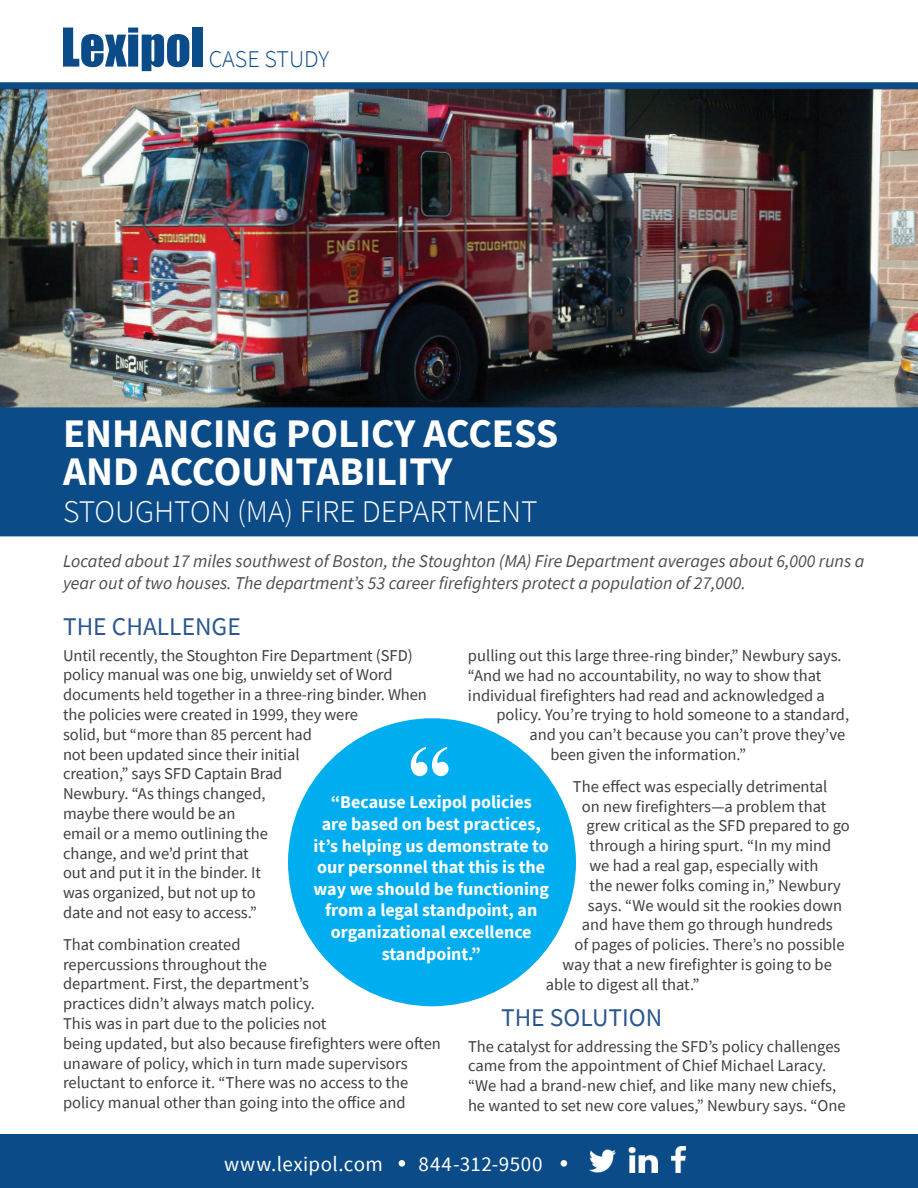
<style>
.page{position:relative;width:918px;height:1188px;background:#fff}
.page>*{position:absolute;margin:0;border:0;box-sizing:border-box;transform-origin:0 0}
.t1{font:700 90px "Times New Roman";color:#fff}
.t2{font:700 40.5px/37.5px "Source Sans Pro";color:#fff}
.t3{font:300 31.5px "Source Sans Pro";color:#fff}
.t4{font:25.5px "Source Sans Pro";color:#2b578f}
.t5{font:300 24px "Source Sans Pro";color:#0b4b87}
.t6{font:21px "Source Sans Pro";letter-spacing:.025em;color:#fff}
.t7{font:700 18px/21.6px "Source Sans Pro";color:#fff;text-align:center}
.t8{font:italic 18px/21.6px "Source Sans Pro";color:#4b4c4d}
.t9{font:16.5px/19.8px "Source Sans Pro";color:#3e3e3f}
</style>
<div class="page">
<div style="left:0;top:1134px;width:918px;height:54px;background:#0b4b87"></div>
<img style="left:629px;top:1148px;width:28px;height:25px">
<img style="left:671px;top:1146px;width:15px;height:27px">
<img style="left:589px;top:1149px;width:27px;height:24px">
<div style="left:399px;top:1160px;width:6px;height:7px;background:#fff;border-radius:50%"></div>
<div style="left:561px;top:1160px;width:6px;height:7px;background:#fff;border-radius:50%"></div>
<img style="left:0;top:89px;width:918px;height:318px">
<div style="left:0;top:407px;width:918px;height:129px;background:#0b4b87"></div>
<div style="left:288px;top:718px;width:288px;height:288px;background:#00aeef;border-radius:50%"></div>
<svg style="left:0;top:82px;width:918px;height:7px;background:#145088"></svg>
<svg style="left:63px;top:28px;width:126px;height:43px"></svg>
<div style="left:193px;top:28px;width:10px;height:39px;background:#0b4b87"></div>
<h3 class="t5" style="left:209px;top:44px;width:122px">CASE STUDY</h3>
<h2 class="t2" style="left:63px;top:414px;width:497px">ENHANCING POLICY ACCESS<br>AND ACCOUNTABILITY</h2>
<h3 class="t3" style="left:63px;top:492px;width:476px">STOUGHTON (MA) FIRE DEPARTMENT</h3>
<p class="t8" style="left:63px;top:550px;width:803px">Located about 17 miles southwest of Boston, the Stoughton (MA) Fire Department averages about 6,000 runs a year out of two houses. The department’s 53 career firefighters protect a population of 27,000.</p>
<h3 class="t4" style="left:63px;top:610px;width:179px">THE CHALLENGE</h3>
<p class="t9" style="left:63px;top:645px;width:365px">Until recently, the Stoughton Fire Department (SFD) policy manual was one big, unwieldy set of Word documents held together in a three-ring binder. When the policies were created in 1999, they were<br>solid, but “more than 85 percent had<br>not been updated since their initial<br>creation,” says SFD Captain Brad<br>Newbury. “As things changed,<br>maybe there would be an<br>email or a memo outlining the<br>change, and we’d print that<br>out and put it in the binder. It<br>was organized, but not up to<br>date and not easy to access.”</p>
<p class="t9" style="left:63px;top:934px;width:380px">That combination created<br>repercussions throughout the<br>department. First, the department’s<br>practices didn’t always match policy.<br>This was in part due to the policies not<br>being updated, but also because firefighters were often unaware of policy, which in turn made supervisors reluctant to enforce it. “There was no access to the policy manual other than going into the office and</p>
<p class="t9" style="left:468px;top:645px;width:375px">pulling out this large three-ring binder,” Newbury says. “And we had no accountability, no way to show that individual firefighters had read and acknowledged a</p>
<p class="t9" style="left:496px;top:705px;width:354px">policy. You’re trying to hold someone to a standard,</p>
<p class="t9" style="left:529px;top:725px;width:317px">and you can’t because you can’t prove they’ve</p>
<p class="t9" style="left:550px;top:744px;width:197px">been given the information.”</p>
<p class="t9" style="left:573px;top:776px;width:256px">The effect was especially detrimental</p>
<p class="t9" style="left:582px;top:796px;width:246px">on new firefighters—a problem that</p>
<p class="t9" style="left:586px;top:816px;width:265px">grew critical as the SFD prepared to go</p>
<p class="t9" style="left:589px;top:836px;width:243px">through a hiring spurt. “In my mind</p>
<p class="t9" style="left:589px;top:855px;width:230px">we had a real gap, especially with</p>
<p class="t9" style="left:589px;top:875px;width:253px">the newer folks coming in,” Newbury</p>
<p class="t9" style="left:588px;top:895px;width:256px">says. “We would sit the rookies down</p>
<p class="t9" style="left:582px;top:915px;width:252px">and have them go through hundreds</p>
<p class="t9" style="left:574px;top:935px;width:272px">of pages of policies. There’s no possible</p>
<p class="t9" style="left:562px;top:954px;width:271px">way that a new firefighter is going to be</p>
<p class="t9" style="left:546px;top:974px;width:155px">able to digest all that.”</p>
<h3 class="t4" style="left:501px;top:1001px;width:163px">THE SOLUTION</h3>
<p class="t9" style="left:468px;top:1036px;width:379px">The catalyst for addressing the SFD’s policy challenges came from the appointment of Chief Michael Laracy. “We had a brand-new chief, and like many new chiefs, he wanted to set new core values,” Newbury says. “One</p>
<h1 class="t1" style="left:407px;top:713px;width:46px">“</h1>
<p class="t7" style="left:331px;top:791px;width:203px">“Because Lexipol policies</p>
<p class="t7" style="left:322px;top:813px;width:220px">are based on best practices,</p>
<p class="t7" style="left:313px;top:834px;width:237px">it’s helping us demonstrate to our personnel that this is the way we should be functioning from a legal standpoint, an organizational excellence standpoint.”</p>
<p class="t6" style="left:224px;top:1150px;width:160px">www.lexipol.com</p>
<p class="t6" style="left:419px;top:1150px;width:125px">844-312-9500</p>
</div>
